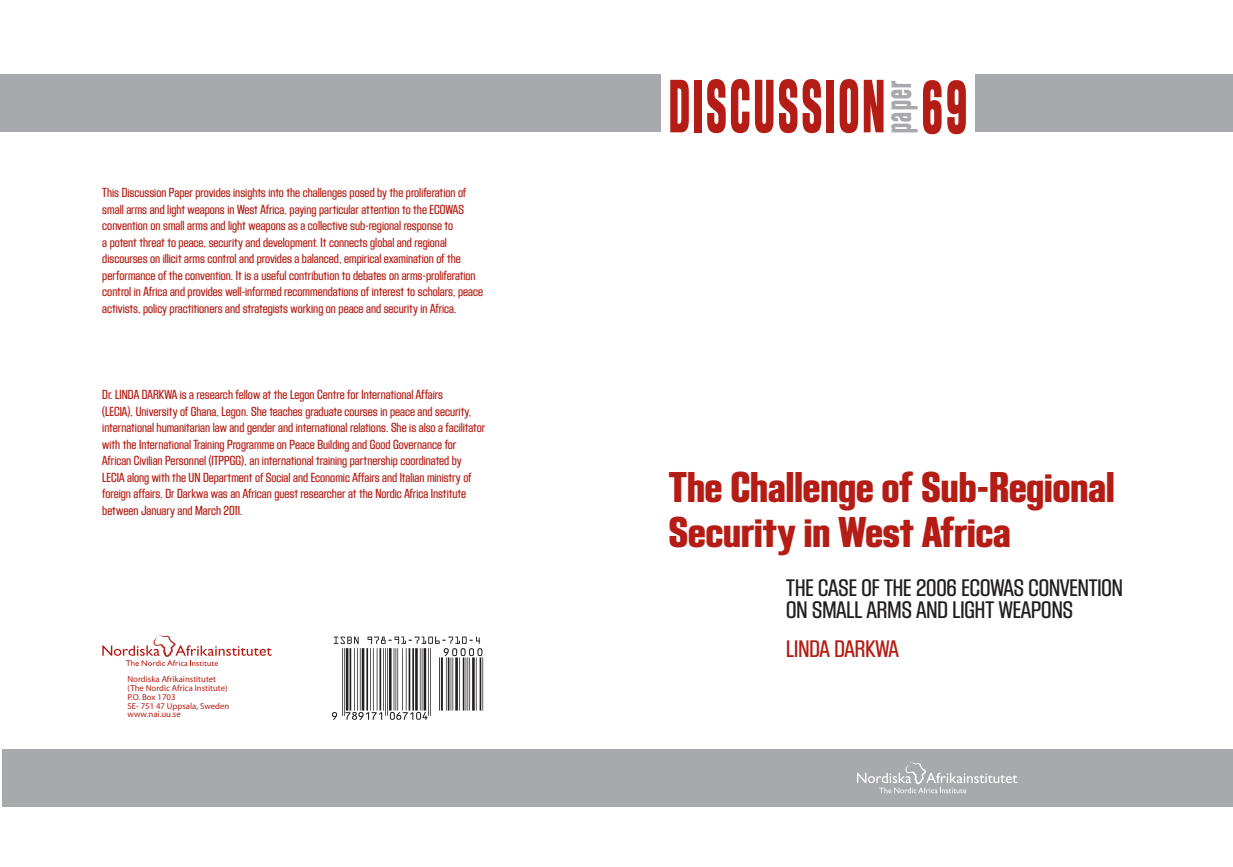
<style>
.page{position:relative;width:1233px;height:867px;background:#fff}
.page>*{position:absolute;margin:0;border:0;box-sizing:border-box;transform-origin:0 0}
.t1{font:78.75px "Block Gothic Ex Bold Cond";color:#b41d15;scale:.66 1}
.t2{font:45px/45px "Block Gothic Ex Bold Cond";color:#b41d15;scale:1.1 1}
.t3{font:41.25px "Block Gothic Ex Bold Cond";letter-spacing:.06em;color:#a8a9ad;scale:.66 1}
.t4{font:25px/22.5px "Block Gothic Med Cond";color:#231f20}
.t5{font:25px "Block Gothic Med Cond";color:#b41d15}
.t6{font:13.75px/16.5px "Block Gothic Med Cond";color:#b41d15}
.t7{font:8.75px/8.8px "Myriad Pro";color:#b41d15}
</style>
<div class="page">
<svg style="left:332px;top:637px;width:151px;height:83px"></svg>
<svg style="left:102px;top:635px;width:170px;height:31px"></svg>
<div style="left:0;top:75px;width:660px;height:57px;background:#a8a9ad"></div>
<div style="left:2px;top:749px;width:1231px;height:58px;background:#a8a9ad"></div>
<svg style="left:857px;top:762px;width:160px;height:31px"></svg>
<div style="left:975px;top:75px;width:258px;height:57px;background:#a8a9ad"></div>
<p class="t6" style="left:102px;top:185px;width:382px">This Discussion Paper provides insights into the challenges posed by the proliferation of small arms and light weapons in West Africa, paying particular attention to the ECOWAS convention on small arms and light weapons as a collective sub-regional response to<br>a potent threat to peace, security and development. It connects global and regional discourses on illicit arms control and provides a balanced, empirical examination of the performance of the convention. It is a useful contribution to debates on arms-proliferation control in Africa and provides well-informed recommendations of interest to scholars, peace activists, policy practitioners and strategists working on peace and security in Africa.</p>
<p class="t6" style="left:102px;top:387px;width:384px">Dr. LINDA DARKWA is a research fellow at the Legon Centre for International Affairs<br>(LECIA), University of Ghana, Legon. She teaches graduate courses in peace and security, international humanitarian law and gender and international relations. She is also a facilitator with the International Training Programme on Peace Building and Good Governance for African Civilian Personnel (ITPPGG), an international training partnership coordinated by LECIA along with the UN Department of Social and Economic Affairs and Italian ministry of foreign affairs. Dr Darkwa was an African guest researcher at the Nordic Africa Institute between January and March 2011.</p>
<p class="t7" style="left:128px;top:675px;width:103px">Nordiska Afrikainstitutet (The Nordic Africa Institute)<br>P.O. Box 1703<br>SE- 751 47 Uppsala, Sweden www.nai.uu.se</p>
<h1 class="t1" style="left:669px;top:65px;width:329px">discussion</h1>
<h3 class="t3" style="left:875px;top:133px;width:82px;rotate:-90deg">paper</h3>
<h1 class="t1" style="left:921px;top:66px;width:71px">69</h1>
<h2 class="t2" style="left:669px;top:466px;width:407px">The Challenge of Sub-Regional<br>Security in West Africa</h2>
<h3 class="t4" style="left:786px;top:577px;width:338px">THE CASE OF THE 2006 ECOWAS CONVENTION<br>ON SMALL ARMS AND LIGHT WEAPONS</h3>
<h3 class="t5" style="left:786px;top:636px;width:114px">LINDA DARKWA</h3>
</div>
